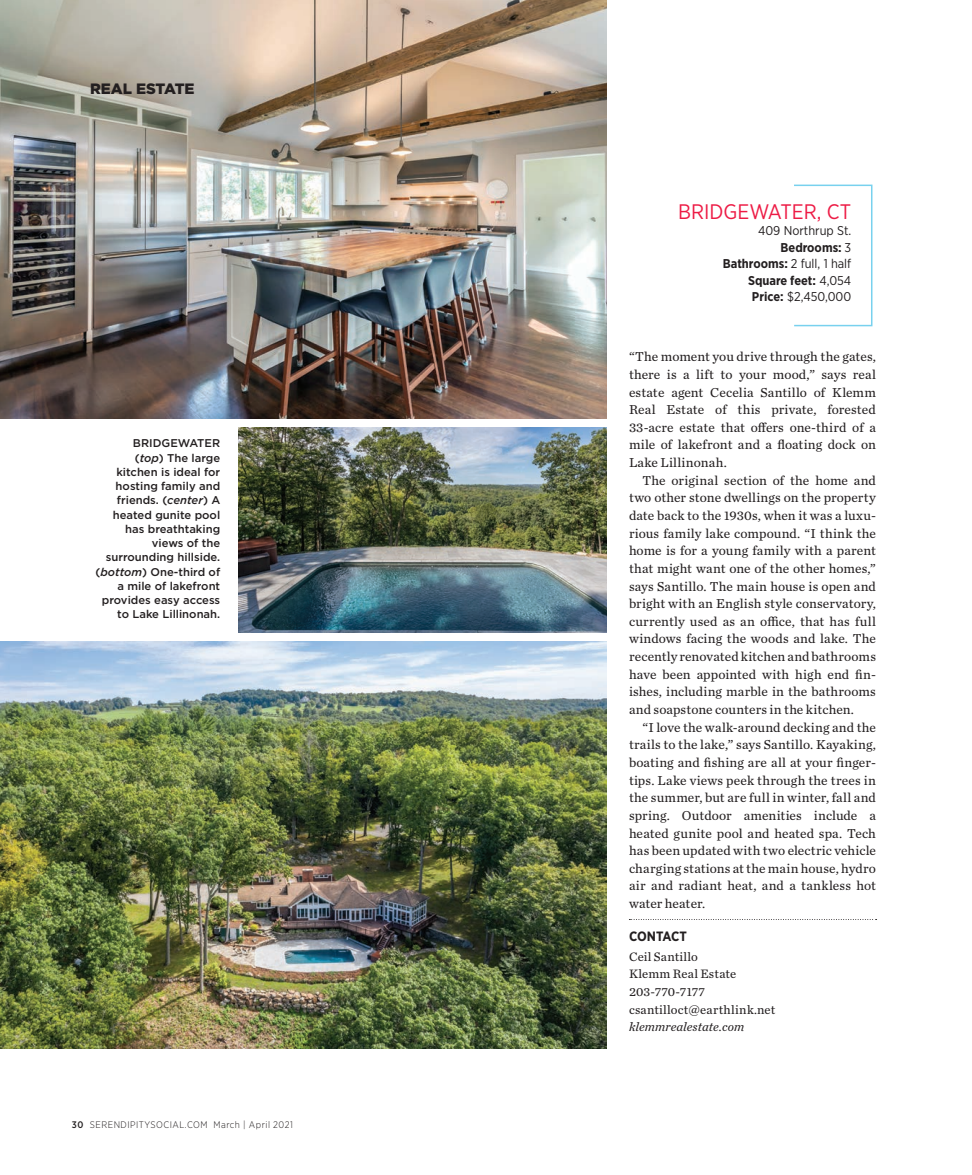
<style>
.page{position:relative;width:972px;height:1175px;background:#fff}
.page>*{position:absolute;margin:0;border:0;box-sizing:border-box;transform-origin:0 0}
.t1{font:21px "Gotham Narrow";color:#ed1b45}
.t2{font:900 15px "Gotham";color:#231f20}
.t3{font:13.5px/17.7px "Chronicle Text G2";letter-spacing:.01em;color:#231f20;text-align:justify}
.t4{font:700 13.5px "Gotham Narrow";letter-spacing:-.01em;color:#231f20}
.t5{font:12.75px/16.5px "Gotham Narrow";color:#231f20;text-align:right}
.t6{font:12.75px/17.5px "Chronicle Text G2";letter-spacing:.02em;color:#231f20}
.t7{font:italic 12.75px "Chronicle Text G2";letter-spacing:.005em;color:#231f20}
.t8{font:500 11.25px/14.2px "Gotham";color:#231f20;text-align:right}
.t9{font:300 9.45px "Gotham Narrow";letter-spacing:.05em;color:#231f20}
.s1{font-style:italic}
.s2{font-weight:500}
.s3{font-weight:700}
</style>
<div class="page">
<img style="left:0;top:641px;width:607px;height:407px">
<img style="left:238px;top:428px;width:369px;height:204px">
<img style="left:0;top:0;width:607px;height:418px">
<svg style="left:629px;top:919px;width:248px;height:1px"></svg>
<div style="left:793px;top:185px;width:79px;height:141px;border:2px solid #78d1ee"></div>
<p class="t2" style="left:90px;top:78px;width:106px">REAL ESTATE</p>
<p class="t8" style="left:95px;top:436px;width:126px">BRIDGEWATER<br>(<span class="s1">top</span>) The large kitchen is ideal for hosting family and friends. (<span class="s1">center</span>) A heated gunite pool has breathtaking views of the surrounding hillside. (<span class="s1">bottom</span>) One-third of a mile of lakefront provides easy access to Lake Lillinonah.</p>
<p class="t9" style="left:72px;top:1119px;width:223px"><span class="s2">30</span> SERENDIPITYSOCIAL.COM March | April 2021</p>
<h1 class="t1" style="left:678px;top:198px;width:175px">BRIDGEWATER, CT</h1>
<p class="t5" style="left:723px;top:222px;width:130px">409 Northrup St.<br><span class="s3">Bedrooms:</span> 3<br><span class="s3">Bathrooms:</span> 2 full, 1 half<br><span class="s3">Square feet:</span> 4,054<br><span class="s3">Price:</span> $2,450,000</p>
<p class="t3" style="left:629px;top:347px;width:249px">“The moment you drive through the gates, there is a lift to your mood,” says real estate agent Cecelia Santillo of Klemm Real Estate of this private, forested 33-acre estate that offers one-third of a mile of lakefront and a floating dock on Lake Lillinonah.</p>
<p class="t3" style="left:629px;top:470px;width:249px;text-indent:14px">The original section of the home and two other stone dwellings on the property date back to the 1930s, when it was a luxu&shy;rious family lake compound. “I think the home is for a young family with a parent that might want one of the other homes,” says Santillo. The main house is open and bright with an English style conservatory, currently used as an office, that has full windows facing the woods and lake. The recently renovated kitchen and bathrooms have been appointed with high end fin&shy;ishes, including marble in the bathrooms and soapstone counters in the kitchen.</p>
<p class="t3" style="left:629px;top:717px;width:249px;text-indent:14px">“I love the walk-around decking and the trails to the lake,” says Santillo. Kayaking, boating and fishing are all at your finger&shy;tips. Lake views peek through the trees in the summer, but are full in winter, fall and spring. Outdoor amenities include a heated gunite pool and heated spa. Tech has been updated with two electric vehicle charging stations at the main house, hydro air and radiant heat, and a tankless hot water heater.</p>
<p class="t4" style="left:629px;top:927px;width:59px">CONTACT</p>
<p class="t6" style="left:629px;top:947px;width:148px">Ceil Santillo<br>Klemm Real Estate<br>203-770-7177 csantilloct@earthlink.net</p>
<p class="t7" style="left:629px;top:1017px;width:117px">klemmrealestate.com</p>
</div>
